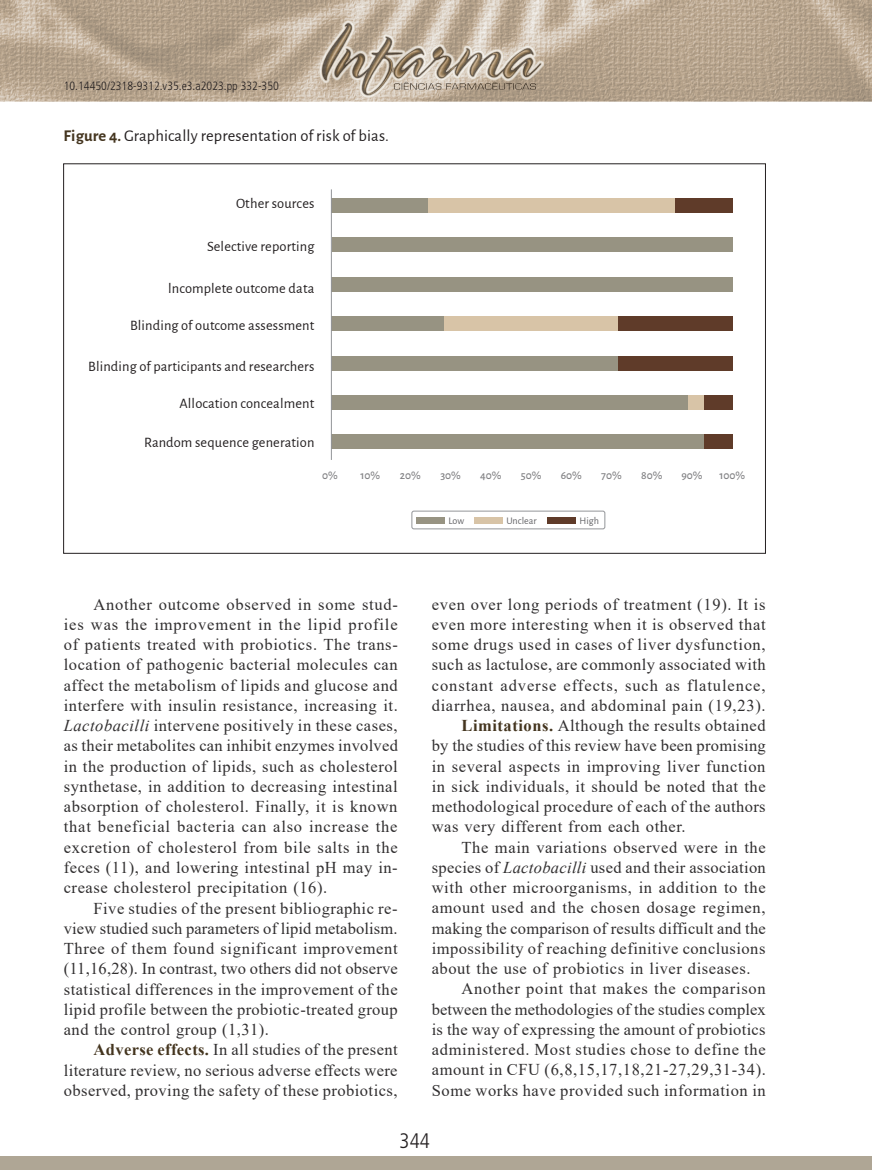
<style>
.page{position:relative;width:872px;height:1170px;background:#fff}
.page>*{position:absolute;margin:0;border:0;box-sizing:border-box;transform-origin:0 0}
.t1{font:300 condensed 21px "Frutiger LT Std";color:#231f20}
.t2{font:16.5px/20.2px "Times New Roman";letter-spacing:.03em;color:#312f30;text-align:justify}
.t3{font:16.5px "Alegreya Sans";letter-spacing:.01em;color:#231f20}
.t4{font:16.5px "Times New Roman";letter-spacing:.005em;color:#312f30}
.t5{font:16.5px "Times New Roman";letter-spacing:.055em;color:#312f30}
.t6{font:14.4px "Alegreya Sans";letter-spacing:.01em;color:#231f20}
.t7{font:300 condensed 12px "Frutiger LT Std";color:#231f20}
.t8{font:500 11.55px "Alegreya Sans";color:#636366}
.t9{font:10.05px "Alegreya Sans";color:#636366}
.s1{font-weight:700;color:#44351f}
.s2{font-style:italic}
</style>
<div class="page">
<img style="left:0;top:0;width:871px;height:101px">
<div style="left:0;top:1155px;width:872px;height:14px;background:#afa695"></div>
<img style="left:319px;top:20px;width:225px;height:77px">
<div style="left:331px;top:355px;width:287px;height:15px;background:#979382"></div>
<div style="left:618px;top:355px;width:114px;height:15px;background:#5f3b29"></div>
<div style="left:331px;top:316px;width:114px;height:15px;background:#979382"></div>
<div style="left:618px;top:316px;width:114px;height:15px;background:#5f3b29"></div>
<div style="left:445px;top:316px;width:173px;height:15px;background:#d8c4a7"></div>
<div style="left:331px;top:395px;width:357px;height:15px;background:#979382"></div>
<div style="left:688px;top:395px;width:16px;height:15px;background:#d8c4a7"></div>
<div style="left:704px;top:395px;width:28px;height:15px;background:#5f3b29"></div>
<div style="left:331px;top:434px;width:373px;height:15px;background:#979382"></div>
<div style="left:704px;top:434px;width:28px;height:15px;background:#5f3b29"></div>
<div style="left:331px;top:237px;width:401px;height:15px;background:#979382"></div>
<div style="left:331px;top:277px;width:401px;height:14px;background:#979382"></div>
<div style="left:331px;top:198px;width:97px;height:15px;background:#979382"></div>
<div style="left:675px;top:198px;width:57px;height:15px;background:#5f3b29"></div>
<div style="left:428px;top:198px;width:246px;height:15px;background:#d8c4a7"></div>
<hr style="left:331px;top:189px;width:1px;height:271px;background:#939598">
<div style="left:412px;top:511px;width:193px;height:18px;border:1px solid #939598;border-radius:2px"></div>
<div style="left:416px;top:517px;width:29px;height:7px;background:#979382"></div>
<div style="left:474px;top:517px;width:29px;height:7px;background:#d8c4a7"></div>
<div style="left:547px;top:517px;width:29px;height:7px;background:#5f3b29"></div>
<p class="t7" style="left:64px;top:79px;width:217px">10.14450/2318-9312.v35.e3.a2023.pp 332-350</p>
<p class="t3" style="left:64px;top:124px;width:327px"><span class="s1">Figure 4.</span> Graphically representation of risk of bias.</p>
<p class="t6" style="left:236px;top:193px;width:80px">Other sources</p>
<p class="t6" style="left:207px;top:237px;width:109px">Selective reporting</p>
<p class="t6" style="left:168px;top:278px;width:148px">lncomplete outcome data</p>
<p class="t6" style="left:130px;top:315px;width:186px">Blinding of outcome assessment</p>
<p class="t6" style="left:88px;top:356px;width:228px">Blinding of participants and researchers</p>
<p class="t6" style="left:179px;top:393px;width:136px">Allocation concealment</p>
<p class="t6" style="left:144px;top:433px;width:172px">Random sequence generation</p>
<p class="t8" style="left:322px;top:467px;width:17px">0%</p>
<p class="t8" style="left:360px;top:467px;width:21px">10%</p>
<p class="t8" style="left:400px;top:467px;width:23px">20%</p>
<p class="t8" style="left:440px;top:467px;width:22px">30%</p>
<p class="t8" style="left:480px;top:467px;width:23px">40%</p>
<p class="t8" style="left:521px;top:467px;width:22px">50%</p>
<p class="t8" style="left:561px;top:467px;width:23px">60%</p>
<p class="t8" style="left:601px;top:467px;width:22px">70%</p>
<p class="t8" style="left:641px;top:467px;width:23px">80%</p>
<p class="t8" style="left:681px;top:467px;width:23px">90%</p>
<p class="t8" style="left:719px;top:467px;width:27px">100%</p>
<p class="t9" style="left:448px;top:513px;width:17px">Low</p>
<p class="t9" style="left:506px;top:513px;width:32px">Unclear</p>
<p class="t9" style="left:579px;top:513px;width:21px">High</p>
<p class="t2" style="left:64px;top:593px;width:336px;text-indent:30px">Another outcome observed in some stud&shy;ies was the improvement in the lipid profile of patients treated with probiotics. The trans&shy;location of pathogenic bacterial molecules can affect the metabolism of lipids and glucose and interfere with insulin resistance, increasing it.<br><span class="s2">Lactobacilli</span> intervene positively in these cases, as their metabolites can inhibit enzymes involved in the production of lipids, such as cholesterol synthetase, in addition to decreasing intestinal absorption of cholesterol. Finally, it is known that beneficial bacteria can also increase the excretion of cholesterol from bile salts in the feces (11), and lowering intestinal pH may in&shy;crease cholesterol precipitation (16).</p>
<p class="t2" style="left:64px;top:897px;width:335px;text-indent:30px">Five studies of the present bibliographic re&shy;view studied such parameters of lipid metabolism.<br>Three of them found significant improvement (11,16,28). In contrast, two others did not observe statistical differences in the improvement of the lipid profile between the probiotic-treated group and the control group (1,31).</p>
<p class="t2" style="left:64px;top:1038px;width:335px;text-indent:30px"><span class="s1">Adverse effects.</span> In all studies of the present literature review, no serious adverse effects were observed, proving the safety of these probiotics,</p>
<p class="t2" style="left:432px;top:593px;width:335px">even over long periods of treatment (19). It is</p>
<p class="t2" style="left:432px;top:613px;width:335px">even more interesting when it is observed that</p>
<p class="t2" style="left:432px;top:633px;width:335px">some drugs used in cases of liver dysfunction,</p>
<p class="t2" style="left:432px;top:654px;width:335px">such as lactulose, are commonly associated with</p>
<p class="t5" style="left:432px;top:673px;width:335px">constant adverse effects, such as flatulence,</p>
<p class="t2" style="left:432px;top:694px;width:335px">diarrhea, nausea, and abdominal pain (19,23).</p>
<p class="t2" style="left:461px;top:714px;width:306px"><span class="s1">Limitations.</span> Although the results obtained</p>
<p class="t2" style="left:432px;top:735px;width:335px">by the studies of this review have been promising</p>
<p class="t2" style="left:432px;top:755px;width:335px">in several aspects in improving liver function</p>
<p class="t2" style="left:432px;top:775px;width:335px">in sick individuals, it should be noted that the</p>
<p class="t2" style="left:432px;top:795px;width:335px">methodological procedure of each of the authors</p>
<p class="t2" style="left:432px;top:816px;width:255px">was very different from each other.</p>
<p class="t2" style="left:461px;top:836px;width:306px">The main variations observed were in the</p>
<p class="t2" style="left:432px;top:856px;width:335px">species of <span class="s2">Lactobacilli</span> used and their association</p>
<p class="t2" style="left:432px;top:876px;width:335px">with other microorganisms, in addition to the</p>
<p class="t2" style="left:432px;top:897px;width:335px">amount used and the chosen dosage regimen,</p>
<p class="t2" style="left:432px;top:917px;width:335px">making the comparison of results difficult and the</p>
<p class="t2" style="left:432px;top:937px;width:335px">impossibility of reaching definitive conclusions</p>
<p class="t2" style="left:432px;top:957px;width:320px">about the use of probiotics in liver diseases.</p>
<p class="t2" style="left:461px;top:978px;width:306px">Another point that makes the comparison</p>
<p class="t4" style="left:432px;top:997px;width:335px">between the methodologies of the studies complex</p>
<p class="t2" style="left:432px;top:1018px;width:335px">is the way of expressing the amount of probiotics</p>
<p class="t2" style="left:432px;top:1038px;width:335px">administered. Most studies chose to define the</p>
<p class="t2" style="left:432px;top:1059px;width:336px">amount in CFU (6,8,15,17,18,21-27,29,31-34).</p>
<p class="t2" style="left:432px;top:1079px;width:335px">Some works have provided such information in</p>
<p class="t1" style="left:399px;top:1128px;width:32px">344</p>
</div>
